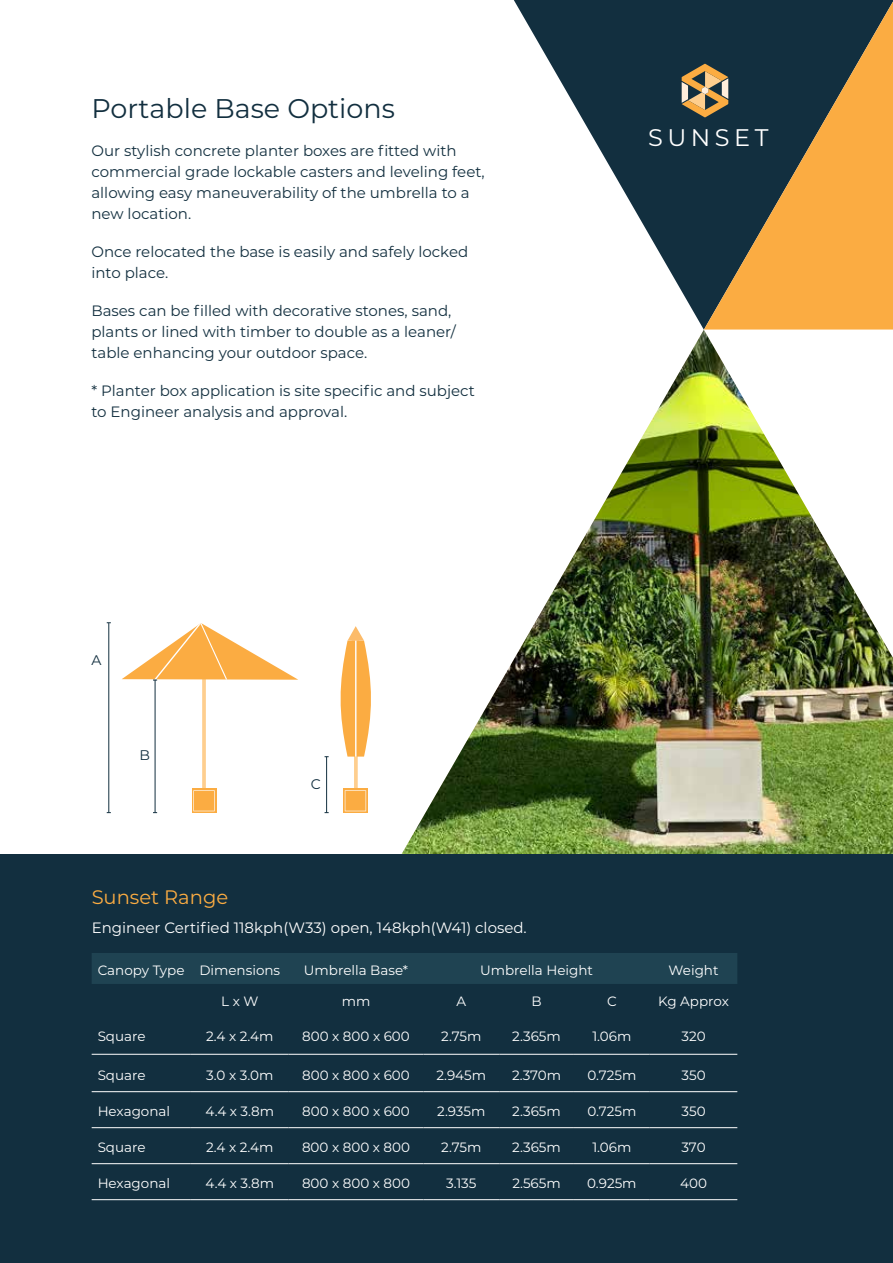
<style>
.page{position:relative;width:893px;height:1263px;background:#fff}
.page>*{position:absolute;margin:0;border:0;box-sizing:border-box;transform-origin:0 0}
.t1{font:27px "Montserrat";color:#122f3f}
.t2{font:24px "Montserrat";letter-spacing:.19em;color:#fff}
.t3{font:19.5px "Montserrat";color:#fbac42}
.t4{font:15px/21px "Montserrat";color:#122f3f}
.t5{font:15px "Montserrat";color:#fff}
.t6{font:13.95px "Montserrat";color:#122f3f}
.t7{font:13.5px "Montserrat";color:#fff}
</style>
<div class="page">
<svg style="left:514px;top:0;width:379px;height:330px"></svg>
<svg style="left:704px;top:2px;width:189px;height:328px;background:#8a6f40"></svg>
<img style="left:352px;top:330px;width:541px;height:525px">
<div style="left:0;top:855px;width:893px;height:408px;background:#122f3f"></div>
<svg style="left:340px;top:626px;width:33px;height:187px"></svg>
<hr style="left:109px;top:623px;width:1px;height:189px;background:#122f3f">
<svg style="left:122px;top:623px;width:176px;height:190px"></svg>
<hr style="left:326px;top:757px;width:1px;height:56px;background:#122f3f">
<div style="left:92px;top:953px;width:645px;height:31px;background:#1f4352"></div>
<hr style="left:92px;top:1054px;width:99px;height:1px;background:#fff">
<hr style="left:191px;top:1054px;width:98px;height:1px;background:#fff">
<hr style="left:289px;top:1054px;width:134px;height:1px;background:#fff">
<hr style="left:423px;top:1054px;width:76px;height:1px;background:#fff">
<hr style="left:499px;top:1054px;width:75px;height:1px;background:#fff">
<hr style="left:574px;top:1054px;width:76px;height:1px;background:#fff">
<hr style="left:650px;top:1054px;width:87px;height:1px;background:#fff">
<hr style="left:92px;top:1091px;width:99px;height:1px;background:#fff">
<hr style="left:191px;top:1091px;width:98px;height:1px;background:#fff">
<hr style="left:289px;top:1091px;width:134px;height:1px;background:#fff">
<hr style="left:423px;top:1091px;width:76px;height:1px;background:#fff">
<hr style="left:499px;top:1091px;width:75px;height:1px;background:#fff">
<hr style="left:574px;top:1091px;width:76px;height:1px;background:#fff">
<hr style="left:650px;top:1091px;width:87px;height:1px;background:#fff">
<hr style="left:92px;top:1127px;width:99px;height:1px;background:#fff">
<hr style="left:191px;top:1127px;width:98px;height:1px;background:#fff">
<hr style="left:289px;top:1127px;width:134px;height:1px;background:#fff">
<hr style="left:423px;top:1127px;width:76px;height:1px;background:#fff">
<hr style="left:499px;top:1127px;width:75px;height:1px;background:#fff">
<hr style="left:574px;top:1127px;width:76px;height:1px;background:#fff">
<hr style="left:650px;top:1127px;width:87px;height:1px;background:#fff">
<hr style="left:92px;top:1163px;width:99px;height:1px;background:#fff">
<hr style="left:191px;top:1163px;width:98px;height:1px;background:#fff">
<hr style="left:289px;top:1163px;width:134px;height:1px;background:#fff">
<hr style="left:423px;top:1163px;width:76px;height:1px;background:#fff">
<hr style="left:499px;top:1163px;width:75px;height:1px;background:#fff">
<hr style="left:574px;top:1163px;width:76px;height:1px;background:#fff">
<hr style="left:650px;top:1163px;width:87px;height:1px;background:#fff">
<hr style="left:92px;top:1199px;width:99px;height:1px;background:#fff">
<hr style="left:191px;top:1199px;width:98px;height:1px;background:#fff">
<hr style="left:289px;top:1199px;width:134px;height:1px;background:#fff">
<hr style="left:423px;top:1199px;width:76px;height:1px;background:#fff">
<hr style="left:499px;top:1199px;width:75px;height:1px;background:#fff">
<hr style="left:574px;top:1199px;width:76px;height:1px;background:#fff">
<hr style="left:650px;top:1199px;width:87px;height:1px;background:#fff">
<svg style="left:682px;top:64px;width:53px;height:53px;background:#877756"></svg>
<h1 class="t1" style="left:91px;top:89px;width:305px">Portable Base Options</h1>
<p class="t4" style="left:91px;top:139px;width:395px">Our stylish concrete planter boxes are fitted with commercial grade lockable casters and leveling feet, allowing easy maneuverability of the umbrella to a new location.</p>
<p class="t4" style="left:91px;top:240px;width:378px">Once relocated the base is easily and safely locked into place.</p>
<p class="t4" style="left:91px;top:299px;width:366px">Bases can be filled with decorative stones, sand, plants or lined with timber to double as a leaner/ table enhancing your outdoor space.</p>
<p class="t4" style="left:91px;top:379px;width:385px">* Planter box application is site specific and subject to Engineer analysis and approval.</p>
<p class="t6" style="left:92px;top:651px;width:12px">A</p>
<p class="t6" style="left:140px;top:746px;width:12px">B</p>
<p class="t6" style="left:311px;top:774px;width:12px">C</p>
<h3 class="t3" style="left:92px;top:883px;width:138px">Sunset Range</h3>
<p class="t5" style="left:92px;top:918px;width:437px">Engineer Certified 118kph(W33) open, 148kph(W41) closed.</p>
<h2 class="t2" style="left:648px;top:121px;width:122px">SUNSET</h2>
<p class="t7" style="left:98px;top:961px;width:184px">Canopy Type Dimensions</p>
<p class="t7" style="left:304px;top:961px;width:106px">Umbrella Base*</p>
<p class="t7" style="left:480px;top:961px;width:114px">Umbrella Height</p>
<p class="t7" style="left:669px;top:961px;width:51px">Weight</p>
<p class="t7" style="left:221px;top:992px;width:39px">L x W</p>
<p class="t7" style="left:342px;top:992px;width:30px">mm</p>
<p class="t7" style="left:456px;top:992px;width:11px">A</p>
<p class="t7" style="left:531px;top:992px;width:12px">B</p>
<p class="t7" style="left:607px;top:992px;width:11px">C</p>
<p class="t7" style="left:658px;top:992px;width:72px">Kg Approx</p>
<p class="t7" style="left:98px;top:1027px;width:49px">Square</p>
<p class="t7" style="left:206px;top:1027px;width:69px">2.4 x 2.4m</p>
<p class="t7" style="left:302px;top:1027px;width:109px">800 x 800 x 600</p>
<p class="t7" style="left:441px;top:1027px;width:42px">2.75m</p>
<p class="t7" style="left:512px;top:1027px;width:50px">2.365m</p>
<p class="t7" style="left:592px;top:1027px;width:41px">1.06m</p>
<p class="t7" style="left:681px;top:1027px;width:26px">320</p>
<p class="t7" style="left:98px;top:1065px;width:49px">Square</p>
<p class="t7" style="left:206px;top:1065px;width:69px">3.0 x 3.0m</p>
<p class="t7" style="left:302px;top:1065px;width:109px">800 x 800 x 600</p>
<p class="t7" style="left:436px;top:1065px;width:51px">2.945m</p>
<p class="t7" style="left:512px;top:1065px;width:51px">2.370m</p>
<p class="t7" style="left:587px;top:1065px;width:51px">0.725m</p>
<p class="t7" style="left:682px;top:1065px;width:26px">350</p>
<p class="t7" style="left:98px;top:1102px;width:74px">Hexagonal</p>
<p class="t7" style="left:205px;top:1102px;width:70px">4.4 x 3.8m</p>
<p class="t7" style="left:302px;top:1102px;width:109px">800 x 800 x 600</p>
<p class="t7" style="left:437px;top:1102px;width:50px">2.935m</p>
<p class="t7" style="left:512px;top:1102px;width:50px">2.365m</p>
<p class="t7" style="left:587px;top:1102px;width:51px">0.725m</p>
<p class="t7" style="left:682px;top:1102px;width:26px">350</p>
<p class="t7" style="left:98px;top:1138px;width:49px">Square</p>
<p class="t7" style="left:206px;top:1138px;width:69px">2.4 x 2.4m</p>
<p class="t7" style="left:302px;top:1138px;width:110px">800 x 800 x 800</p>
<p class="t7" style="left:441px;top:1138px;width:42px">2.75m</p>
<p class="t7" style="left:512px;top:1138px;width:50px">2.365m</p>
<p class="t7" style="left:592px;top:1138px;width:41px">1.06m</p>
<p class="t7" style="left:681px;top:1138px;width:26px">370</p>
<p class="t7" style="left:98px;top:1174px;width:74px">Hexagonal</p>
<p class="t7" style="left:205px;top:1174px;width:70px">4.4 x 3.8m</p>
<p class="t7" style="left:302px;top:1174px;width:110px">800 x 800 x 800</p>
<p class="t7" style="left:446px;top:1174px;width:32px">3.135</p>
<p class="t7" style="left:512px;top:1174px;width:50px">2.565m</p>
<p class="t7" style="left:587px;top:1174px;width:51px">0.925m</p>
<p class="t7" style="left:680px;top:1174px;width:28px">400</p>
</div>
